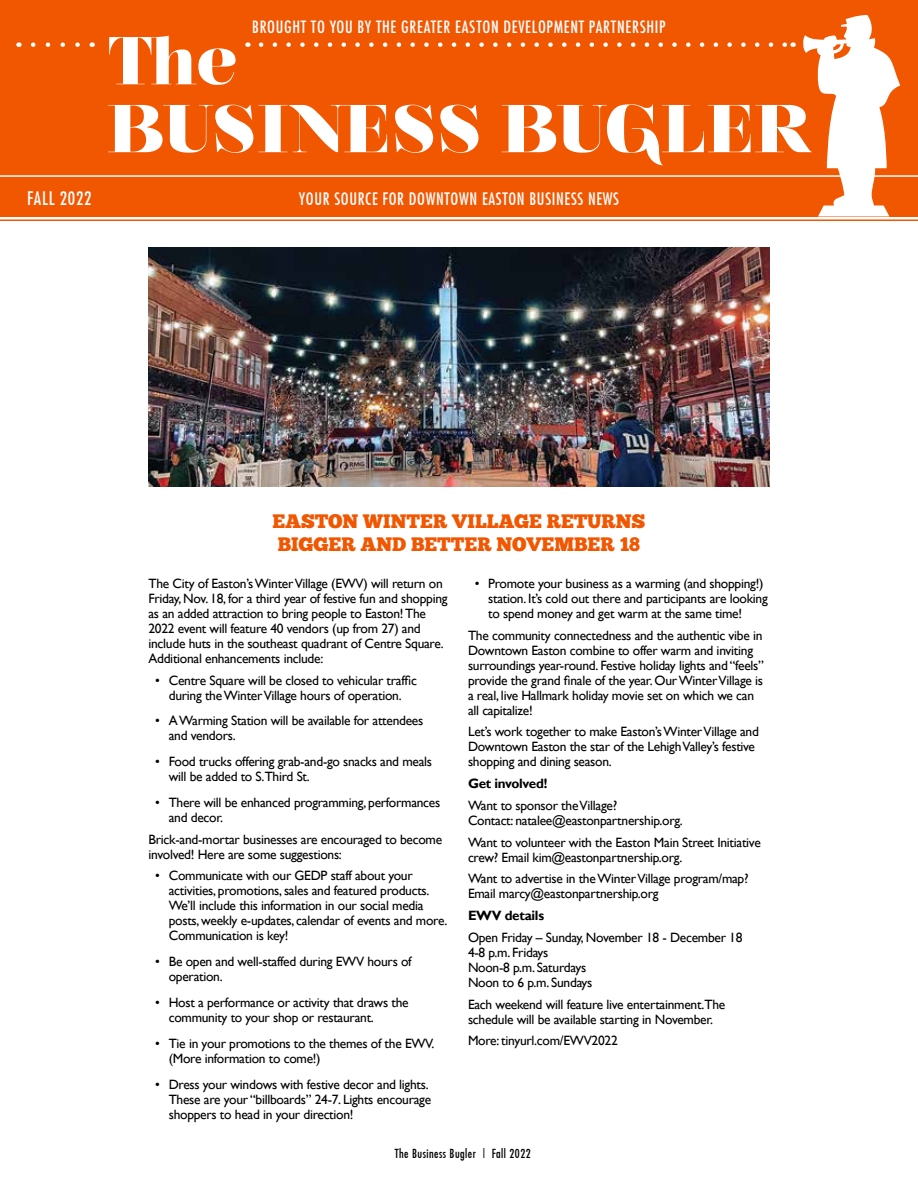
<style>
.page{position:relative;width:918px;height:1188px;background:#fff}
.page>*{position:absolute;margin:0;border:0;box-sizing:border-box;transform-origin:0 0}
.t1{font:900 67.5px "Nouvelle Vague";letter-spacing:.025em;color:#fff}
.t2{font:19.5px/22.5px "Chunk Five";letter-spacing:-.005em;color:#f15600}
.t3{font:18px "Futura Condensed";letter-spacing:.04em;color:#fff}
.t4{font:500 condensed 16.5px "Futura";letter-spacing:.04em;color:#fff}
.t5{font:16.5px "Futura Condensed";letter-spacing:.04em;color:#fff}
.t6{font:13.5px/15px "Gill Sans";letter-spacing:-.02em;color:#000}
.t7{font:13.5px/15px "Gill Sans";letter-spacing:-.02em;color:#000}
.t8{font:700 13.5px "Gill Sans";letter-spacing:-.02em;color:#000}
.t9{font:12px "Futura Condensed";letter-spacing:.04em;color:#000}
</style>
<div class="page">
<div style="left:0;top:0;width:918px;height:216px;background:#f15600"></div>
<svg style="left:261px;top:42px;width:525px;height:5px"></svg>
<svg style="left:33px;top:42px;width:47px;height:5px"></svg>
<hr style="left:0;top:175px;width:918px;height:2px;background:#fff">
<svg style="left:802px;top:15px;width:98px;height:201px"></svg>
<hr style="left:0;top:219px;width:918px;height:2px;background:#f15600">
<img style="left:148px;top:248px;width:622px;height:239px">
<h1 class="t1" style="left:109px;top:25px;width:129px">The</h1>
<p class="t4" style="left:252px;top:16px;width:415px">BROUGHT TO YOU BY THE GREATER EASTON DEVELOPMENT PARTNERSHIP</p>
<h1 class="t1" style="left:106px;top:93px;width:707px">BUSINESS BUGLER</h1>
<h3 class="t3" style="left:27px;top:187px;width:66px">FALL 2022</h3>
<p class="t5" style="left:299px;top:188px;width:322px">YOUR SOURCE FOR DOWNTOWN EASTON BUSINESS NEWS</p>
<h2 class="t2" style="left:273px;top:510px;width:374px">EASTON WINTER VILLAGE RETURNS<br>BIGGER AND BETTER NOVEMBER 18</h2>
<p class="t6" style="left:148px;top:576px;width:301px">The City of Easton’s Winter Village (EWV) will return on Friday, Nov. 18, for a third year of festive fun and shopping as an added attraction to bring people to Easton! The 2022 event will feature 40 vendors (up from 27) and include huts in the southeast quadrant of Centre Square.<br>Additional enhancements include:</p>
<p class="t7" style="left:155px;top:672px;width:263px;text-align:center">• Centre Square will be closed to vehicular traffic during the Winter Village hours of operation.</p>
<p class="t7" style="left:169px;top:713px;width:256px;text-indent:-14px">• A Warming Station will be available for attendees and vendors.</p>
<p class="t7" style="left:169px;top:754px;width:265px;text-indent:-14px">• Food trucks offering grab-and-go snacks and meals will be added to S.Third St.</p>
<p class="t7" style="left:169px;top:795px;width:273px;text-indent:-14px">• There will be enhanced programming, performances and decor.</p>
<p class="t6" style="left:148px;top:832px;width:295px">Brick-and-mortar businesses are encouraged to become involved! Here are some suggestions:</p>
<p class="t7" style="left:169px;top:868px;width:280px;text-indent:-14px">• Communicate with our GEDP staff about your activities, promotions, sales and featured products.<br>We’ll include this information in our social media posts, weekly e-updates, calendar of events and more.<br>Communication is key!</p>
<p class="t7" style="left:169px;top:954px;width:244px;text-indent:-14px">• Be open and well-staffed during EWV hours of operation.</p>
<p class="t7" style="left:169px;top:995px;width:241px;text-indent:-14px">• Host a performance or activity that draws the community to your shop or restaurant.</p>
<p class="t7" style="left:169px;top:1036px;width:267px;text-indent:-14px">• Tie in your promotions to the themes of the EWV. (More information to come!)</p>
<p class="t7" style="left:169px;top:1076px;width:264px;text-indent:-14px">• Dress your windows with festive decor and lights.<br>These are your “billboards” 24-7. Lights encourage shoppers to head in your direction!</p>
<p class="t7" style="left:488px;top:576px;width:281px;text-indent:-14px">• Promote your business as a warming (and shopping!) station. It’s cold out there and participants are looking to spend money and get warm at the same time!</p>
<p class="t6" style="left:468px;top:628px;width:298px">The community connectedness and the authentic vibe in Downtown Easton combine to offer warm and inviting surroundings year-round. Festive holiday lights and “feels” provide the grand finale of the year. Our Winter Village is a real, live Hallmark holiday movie set on which we can all capitalize!</p>
<p class="t6" style="left:468px;top:725px;width:292px">Let’s work together to make Easton’s Winter Village and<br>Downtown Easton the star of the Lehigh Valley’s festive shopping and dining season.</p>
<p class="t8" style="left:468px;top:775px;width:81px">Get involved!</p>
<p class="t6" style="left:468px;top:798px;width:216px">Want to sponsor the Village?<br>Contact: natalee@eastonpartnership.org.</p>
<p class="t6" style="left:468px;top:835px;width:294px">Want to volunteer with the Easton Main Street Initiative crew? Email kim@eastonpartnership.org.</p>
<p class="t6" style="left:468px;top:871px;width:282px">Want to advertise in the Winter Village program/map?<br>Email marcy@eastonpartnership.org</p>
<p class="t8" style="left:468px;top:907px;width:78px">EWV details</p>
<p class="t6" style="left:468px;top:930px;width:276px">Open Friday – Sunday, November 18 - December 18<br>4-8 p.m. Fridays<br>Noon-8 p.m. Saturdays<br>Noon to 6 p.m. Sundays</p>
<p class="t6" style="left:468px;top:997px;width:259px">Each weekend will feature live entertainment.The schedule will be available starting in November.</p>
<p class="t6" style="left:468px;top:1033px;width:151px">More: tinyurl.com/EWV2022</p>
<p class="t9" style="left:395px;top:1146px;width:137px">The Business Bugler | Fall 2022</p>
</div>
